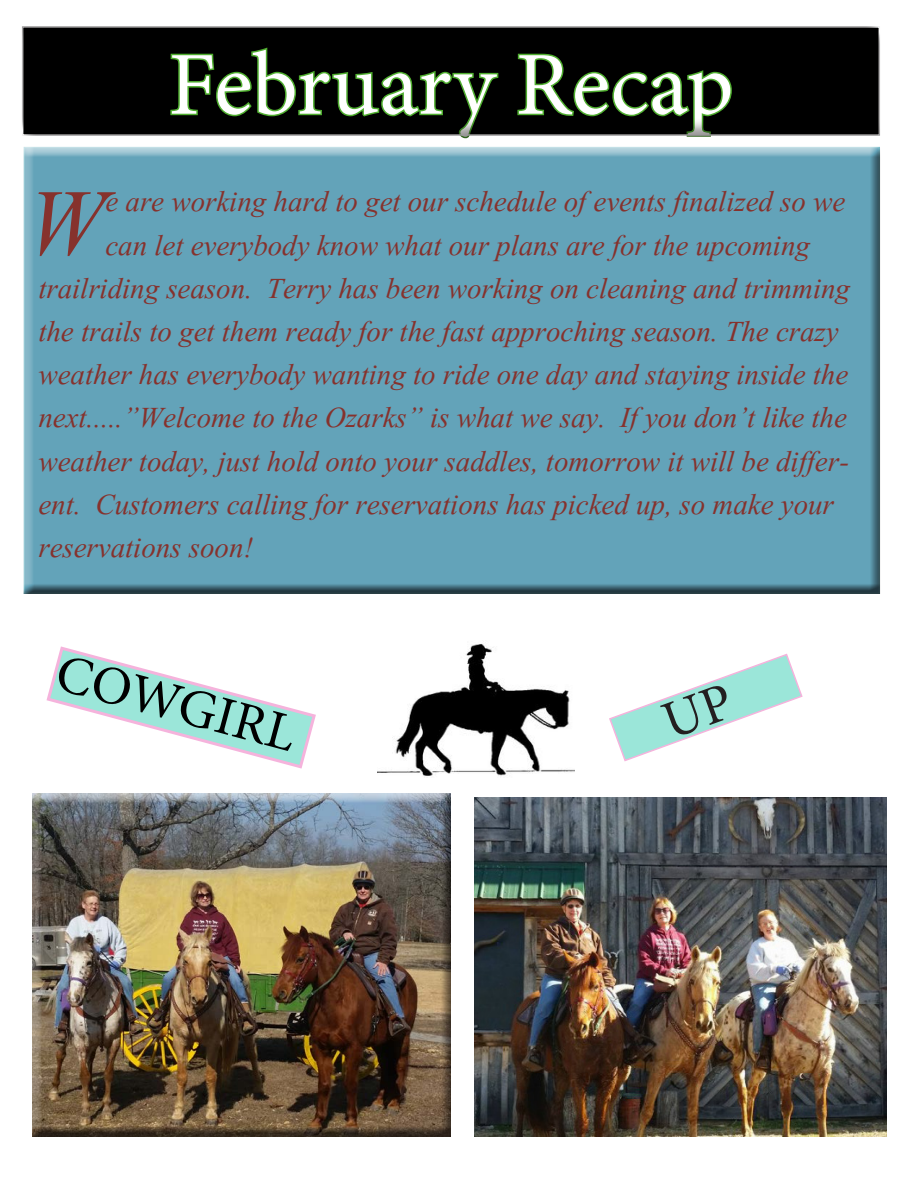
<style>
.page{position:relative;width:918px;height:1188px;background:#fff}
.page>*{position:absolute;margin:0;border:0;box-sizing:border-box;transform-origin:0 0}
.t1{font:117px "Vijaya";color:#86322d}
.t2{font:90px "Minion Pro";letter-spacing:.005em;color:#fff}
.t3{font:54px "Minion Pro";color:#000}
.t4{font:36px "Vijaya";color:#86322d}
</style>
<div class="page">
<div style="left:21px;top:16px;width:871px;height:137px;background:#231f20;opacity:.5"></div>
<div style="left:17px;top:139px;width:874px;height:456px;background:#231f20;opacity:.75"></div>
<div style="left:32px;top:793px;width:421px;height:344px;background:#231f20;opacity:.75"></div>
<img style="left:377px;top:644px;width:197px;height:132px">
<svg style="left:46px;top:646px;width:270px;height:123px"></svg>
<img style="left:474px;top:797px;width:413px;height:339px">
<svg style="left:609px;top:653px;width:194px;height:109px"></svg>
<h2 class="t2" style="left:168px;top:25px;width:567px">February Recap</h2>
<p class="t4" style="left:105px;top:173px;width:741px">e are working hard to get our schedule of events finalized so we</p>
<p class="t4" style="left:105px;top:217px;width:706px">can let everybody know what our plans are for the upcoming</p>
<p class="t4" style="left:38px;top:260px;width:813px">trailriding season. Terry has been working on cleaning and trimming</p>
<p class="t4" style="left:38px;top:303px;width:802px">the trails to get them ready for the fast approching season. The crazy</p>
<p class="t4" style="left:38px;top:346px;width:811px">weather has everybody wanting to ride one day and staying inside the</p>
<p class="t4" style="left:38px;top:389px;width:810px">next.....”Welcome to the Ozarks” is what we say. If you don’t like the</p>
<p class="t4" style="left:38px;top:433px;width:812px">weather today, just hold onto your saddles, tomorrow it will be differ-</p>
<p class="t4" style="left:38px;top:476px;width:797px">ent. Customers calling for reservations has picked up, so make your</p>
<p class="t4" style="left:38px;top:519px;width:216px">reservations soon!</p>
<h1 class="t1" style="left:27px;top:131px;width:80px">W</h1>
<p class="t3" style="left:67px;top:636px;width:247px;rotate:15deg">COWGIRL</p>
</div>
